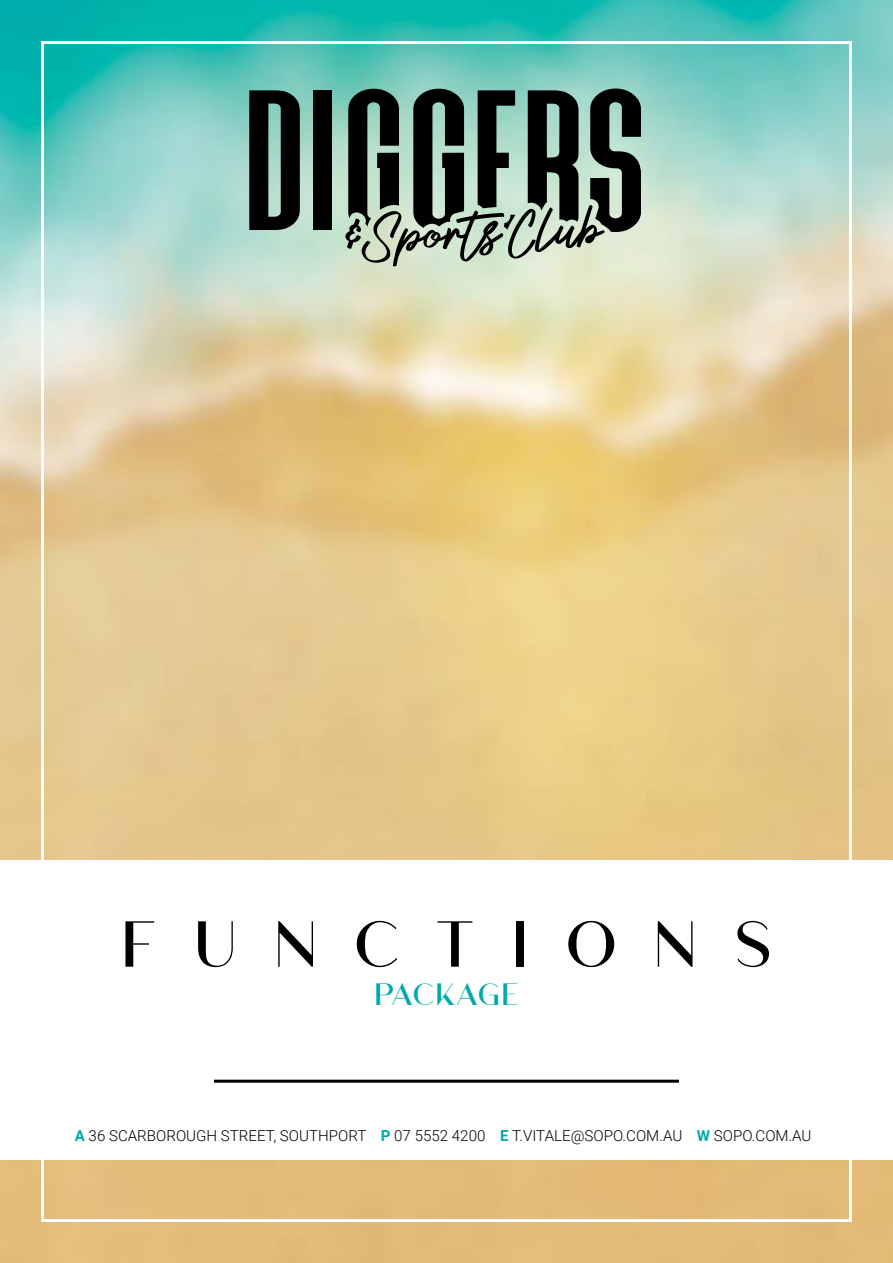
<style>
.page{position:relative;width:893px;height:1263px;background:#fff}
.page>*{position:absolute;margin:0;border:0;box-sizing:border-box;transform-origin:0 0}
.t1{font:69px "Athena";letter-spacing:.5em;color:#000}
.t2{font:33px "Athena";letter-spacing:-.015em;color:#00aaa8}
.t3{font:300 15.15px "Roboto";color:#000}
.s1{font-weight:700;color:#00aaa8}
</style>
<div class="page">
<div style="left:0;top:0;width:893px;height:1263px;background:#000;opacity:.4"></div>
<div style="left:0;top:860px;width:893px;height:299px;background:#fff"></div>
<hr style="left:214px;top:1080px;width:465px;height:3px;background:#000">
<svg style="left:249px;top:90px;width:51px;height:140px;background:#26322e"></svg>
<div style="left:314px;top:90px;width:18px;height:140px;background:#000"></div>
<svg style="left:345px;top:89px;width:296px;height:177px;background:#66756b"></svg>
<h1 class="t1" style="left:120px;top:896px;width:655px">FUNCTIONS</h1>
<h2 class="t2" style="left:374px;top:971px;width:147px">PACKAGE</h2>
<p class="t3" style="left:75px;top:1125px;width:738px"><span class="s1">A</span> 36 SCARBOROUGH STREET, SOUTHPORT <span class="s1">P</span> 07 5552 4200 <span class="s1">E</span> T.VITALE@SOPO.COM.AU <span class="s1">W</span> SOPO.COM.AU</p>
</div>
